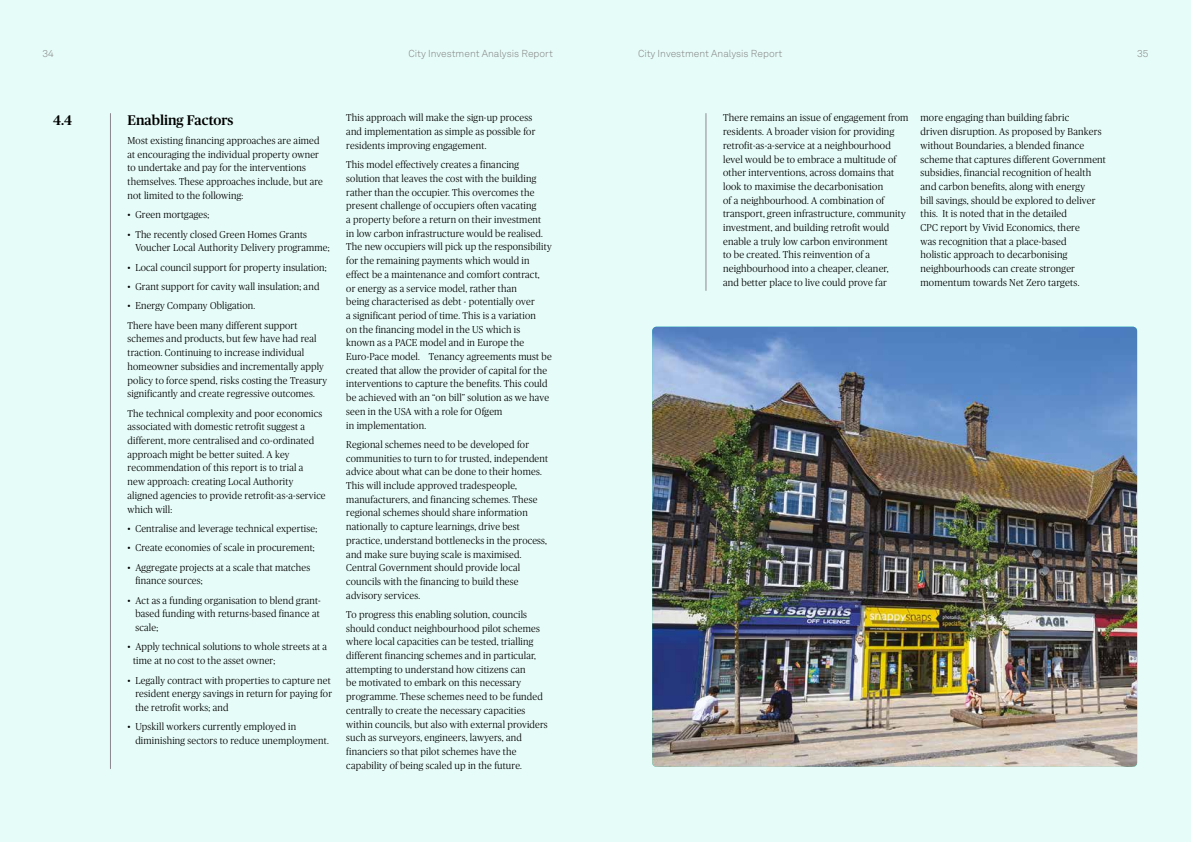
<style>
.page{position:relative;width:1191px;height:842px;background:#e6fcf8}
.page>*{position:absolute;margin:0;border:0;box-sizing:border-box;transform-origin:0 0}
.t1{font:500 14px "Publico Headline";color:#000}
.t2{font:300 10px/13.7px "Publico Headline";letter-spacing:.02em;color:#000}
.t3{font:300 10px "Akkurat LL";color:#808080}
</style>
<div class="page">
<hr style="left:110px;top:114px;width:1px;height:655px;background:#8c878f">
<hr style="left:706px;top:114px;width:1px;height:176px;background:#8c878f">
<img style="left:652px;top:327px;width:485px;height:440px">
<p class="t3" style="left:43px;top:46px;width:13px">34</p>
<p class="t3" style="left:408px;top:46px;width:146px">City Investment Analysis Report</p>
<p class="t3" style="left:638px;top:46px;width:146px">City Investment Analysis Report</p>
<p class="t3" style="left:1137px;top:46px;width:13px">35</p>
<h1 class="t1" style="left:53px;top:110px;width:20px">4.4</h1>
<p class="t2" style="left:723px;top:110px;width:187px">There remains an issue of engagement from residents. A broader vision for providing retrofit-as-a-service at a neighbourhood level would be to embrace a multitude of other interventions, across domains that look to maximise the decarbonisation<br>of a neighbourhood. A combination of transport, green infrastructure, community investment, and building retrofit would enable a truly low carbon environment<br>to be created. This reinvention of a neighbourhood into a cheaper, cleaner,<br>and better place to live could prove far</p>
<p class="t2" style="left:920px;top:110px;width:187px">more engaging than building fabric<br>driven disruption. As proposed by Bankers without Boundaries, a blended finance scheme that captures different Government subsidies, financial recognition of health and carbon benefits, along with energy<br>bill savings, should be explored to deliver this. It is noted that in the detailed<br>CPC report by Vivid Economics, there<br>was recognition that a place-based<br>holistic approach to decarbonising neighbourhoods can create stronger momentum towards Net Zero targets.</p>
<p class="t2" style="left:346px;top:110px;width:191px">This approach will make the sign-up process and implementation as simple as possible for residents improving engagement.</p>
<p class="t2" style="left:346px;top:157px;width:207px">This model effectively creates a financing solution that leaves the cost with the building rather than the occupier. This overcomes the present challenge of occupiers often vacating<br>a property before a return on their investment<br>in low carbon infrastructure would be realised.<br>The new occupiers will pick up the responsibility for the remaining payments which would in effect be a maintenance and comfort contract,<br>or energy as a service model, rather than<br>being characterised as debt - potentially over<br>a significant period of time. This is a variation<br>on the financing model in the US which is<br>known as a PACE model and in Europe the Euro-Pace model. Tenancy agreements must be created that allow the provider of capital for the interventions to capture the benefits. This could be achieved with an “on bill” solution as we have seen in the USA with a role for Ofgem<br>in implementation.</p>
<p class="t2" style="left:346px;top:437px;width:203px">Regional schemes need to be developed for communities to turn to for trusted, independent advice about what can be done to their homes.<br>This will include approved tradespeople, manufacturers, and financing schemes. These regional schemes should share information nationally to capture learnings, drive best practice, understand bottlenecks in the process, and make sure buying scale is maximised.<br>Central Government should provide local councils with the financing to build these advisory services.</p>
<p class="t2" style="left:346px;top:607px;width:203px">To progress this enabling solution, councils should conduct neighbourhood pilot schemes where local capacities can be tested, trialling different financing schemes and in particular, attempting to understand how citizens can<br>be motivated to embark on this necessary programme. These schemes need to be funded centrally to create the necessary capacities within councils, but also with external providers such as surveyors, engineers, lawyers, and financiers so that pilot schemes have the capability of being scaled up in the future.</p>
<h1 class="t1" style="left:128px;top:110px;width:107px">Enabling Factors</h1>
<p class="t2" style="left:128px;top:133px;width:197px">Most existing financing approaches are aimed at encouraging the individual property owner to undertake and pay for the interventions themselves. These approaches include, but are not limited to the following:</p>
<p class="t2" style="left:128px;top:207px;width:83px">• Green mortgages;</p>
<p class="t2" style="left:135px;top:227px;width:196px;text-indent:-8px">• The recently closed Green Homes Grants<br>Voucher Local Authority Delivery programme;</p>
<p class="t2" style="left:128px;top:260px;width:201px">• Local council support for property insulation;</p>
<p class="t2" style="left:128px;top:279px;width:193px">• Grant support for cavity wall insulation; and</p>
<p class="t2" style="left:128px;top:296px;width:171px;line-height:19.4px">• Energy Company Obligation.<br>There have been many different support</p>
<p class="t2" style="left:128px;top:331px;width:201px">schemes and products, but few have had real traction. Continuing to increase individual homeowner subsidies and incrementally apply policy to force spend, risks costing the Treasury significantly and create regressive outcomes.</p>
<p class="t2" style="left:128px;top:406px;width:199px">The technical complexity and poor economics associated with domestic retrofit suggest a different, more centralised and co-ordinated approach might be better suited. A key recommendation of this report is to trial a<br>new approach: creating Local Authority aligned agencies to provide retrofit-as-a-service which will:</p>
<p class="t2" style="left:128px;top:521px;width:191px">• Centralise and leverage technical expertise;</p>
<p class="t2" style="left:128px;top:540px;width:189px">• Create economies of scale in procurement;</p>
<p class="t2" style="left:135px;top:560px;width:176px;text-indent:-8px">• Aggregate projects at a scale that matches finance sources;</p>
<p class="t2" style="left:135px;top:593px;width:187px;text-align:justify;text-indent:-8px">• Act as a funding organisation to blend grant&shy;based funding with returns-based finance at scale;</p>
<p class="t2" style="left:133px;top:639px;width:195px;text-indent:-6px">• Apply technical solutions to whole streets at a time at no cost to the asset owner;</p>
<p class="t2" style="left:135px;top:673px;width:198px;text-indent:-8px">• Legally contract with properties to capture net resident energy savings in return for paying for the retrofit works; and</p>
<p class="t2" style="left:135px;top:719px;width:195px;text-indent:-8px">• Upskill workers currently employed in diminishing sectors to reduce unemployment.</p>
</div>
